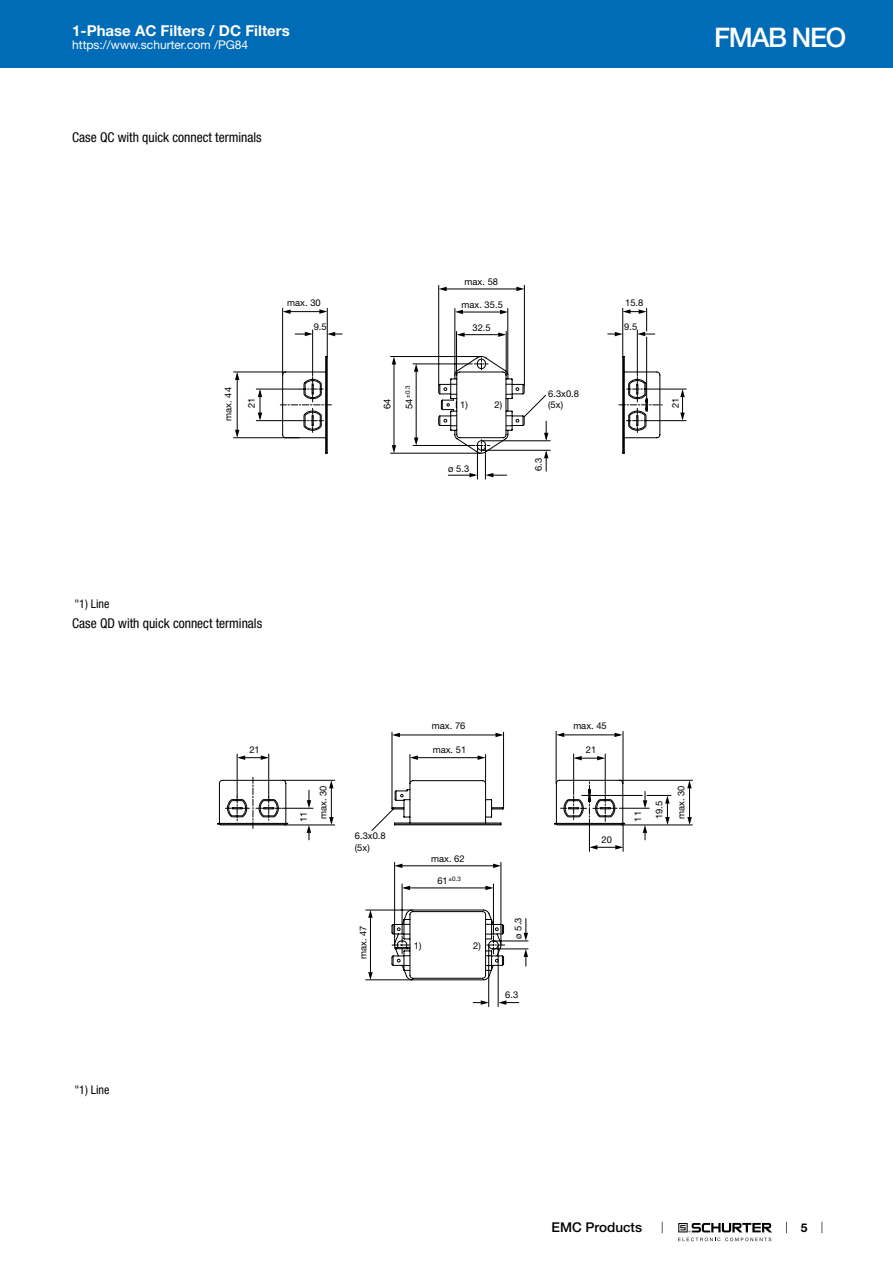
<style>
.page{position:relative;width:893px;height:1263px;background:#fff}
.page>*{position:absolute;margin:0;border:0;box-sizing:border-box;transform-origin:0 0}
.t1{font:500 27px "Helvetica Neue LT";letter-spacing:-.05em;color:#fff}
.t2{font:700 15px "Helvetica Neue LT";color:#fff}
.t3{font:condensed 13.5px "Helvetica Neue LT";color:#000}
.t4{font:500 13.5px "Helvetica Neue LT";color:#000}
.t5{font:12px "Helvetica Neue LT";color:#fff}
.t6{font:condensed 12px "Helvetica Neue LT";color:#000}
.t7{font:700 12px "Helvetica Neue LT";color:#000}
.t8{font:9.3px/11.2px "Helvetica Neue LT";color:#000}
.t9{font:6.3px "Helvetica Neue LT";color:#000}
</style>
<div class="page">
<svg style="left:678px;top:1223px;width:94px;height:18px"></svg>
<div style="left:0;top:0;width:893px;height:68px;background:#006bb6"></div>
<hr style="left:234px;top:372px;width:52px;height:1px;background:#000">
<hr style="left:234px;top:437px;width:65px;height:1px;background:#000">
<hr style="left:651px;top:389px;width:35px;height:1px;background:#000">
<hr style="left:651px;top:420px;width:35px;height:1px;background:#000">
<svg style="left:438px;top:285px;width:209px;height:194px"></svg>
<svg style="left:680px;top:389px;width:5px;height:32px"></svg>
<svg style="left:516px;top:287px;width:8px;height:4px"></svg>
<svg style="left:439px;top:287px;width:8px;height:4px"></svg>
<svg style="left:235px;top:308px;width:427px;height:150px"></svg>
<svg style="left:485px;top:473px;width:8px;height:4px"></svg>
<svg style="left:469px;top:473px;width:8px;height:4px"></svg>
<hr style="left:623px;top:731px;width:1px;height:53px;background:#000">
<hr style="left:556px;top:731px;width:1px;height:53px;background:#000">
<hr style="left:619px;top:780px;width:73px;height:1px;background:#000">
<hr style="left:622px;top:825px;width:70px;height:1px;background:#000">
<hr style="left:619px;top:808px;width:30px;height:1px;background:#000">
<hr style="left:582px;top:795px;width:60px;height:1px;background:#000">
<hr style="left:689px;top:786px;width:1px;height:35px;background:#000">
<svg style="left:365px;top:732px;width:251px;height:275px"></svg>
<svg style="left:643px;top:791px;width:28px;height:49px"></svg>
<svg style="left:687px;top:780px;width:5px;height:8px"></svg>
<svg style="left:687px;top:817px;width:5px;height:8px"></svg>
<svg style="left:485px;top:886px;width:8px;height:4px"></svg>
<svg style="left:402px;top:886px;width:8px;height:4px"></svg>
<svg style="left:493px;top:863px;width:8px;height:5px"></svg>
<svg style="left:394px;top:863px;width:8px;height:5px"></svg>
<svg style="left:220px;top:733px;width:404px;height:118px"></svg>
<svg style="left:524px;top:949px;width:4px;height:8px"></svg>
<svg style="left:524px;top:933px;width:4px;height:8px"></svg>
<svg style="left:368px;top:910px;width:5px;height:8px"></svg>
<svg style="left:368px;top:972px;width:5px;height:8px"></svg>
<svg style="left:481px;top:1000px;width:8px;height:5px"></svg>
<svg style="left:498px;top:1000px;width:8px;height:5px"></svg>
<h2 class="t2" style="left:72px;top:21px;width:219px">1-Phase AC Filters / DC Filters</h2>
<p class="t5" style="left:72px;top:38px;width:178px">https://www.schurter.com /PG84</p>
<h3 class="t3" style="left:72px;top:130px;width:191px">Case QC with quick connect terminals</h3>
<h1 class="t1" style="left:714px;top:21px;width:134px">FMAB NEO</h1>
<p class="t8" style="left:223px;top:421px;width:35px;rotate:-90deg">max. 44</p>
<p class="t8" style="left:246px;top:408px;width:12px;rotate:-90deg">21</p>
<p class="t8" style="left:287px;top:297px;width:35px">max. 30</p>
<p class="t8" style="left:314px;top:321px;width:15px">9.5</p>
<p class="t9" style="left:404px;top:398px;width:14px;rotate:-90deg">±0.3</p>
<p class="t8" style="left:381px;top:409px;width:12px;rotate:-90deg">64</p>
<p class="t8" style="left:403px;top:409px;width:12px;rotate:-90deg">54</p>
<p class="t8" style="left:465px;top:276px;width:35px">max. 58</p>
<p class="t8" style="left:462px;top:299px;width:43px">max. 35.5</p>
<p class="t8" style="left:472px;top:322px;width:20px">32.5</p>
<p class="t8" style="left:460px;top:399px;width:9px">1)</p>
<p class="t8" style="left:495px;top:399px;width:9px">2)</p>
<p class="t8" style="left:448px;top:462px;width:22px">ø 5.3</p>
<p class="t8" style="left:548px;top:388px;width:32px">6.3x0.8 (5x)</p>
<p class="t8" style="left:533px;top:471px;width:15px;rotate:-90deg">6.3</p>
<p class="t8" style="left:625px;top:297px;width:20px">15.8</p>
<p class="t8" style="left:624px;top:321px;width:15px">9.5</p>
<p class="t8" style="left:670px;top:408px;width:12px;rotate:-90deg">21</p>
<p class="t6" style="left:74px;top:597px;width:37px">"1) Line</p>
<h3 class="t3" style="left:72px;top:616px;width:191px">Case QD with quick connect terminals</h3>
<p class="t6" style="left:74px;top:1082px;width:37px">"1) Line</p>
<p class="t8" style="left:432px;top:720px;width:35px">max. 76</p>
<p class="t8" style="left:573px;top:720px;width:35px">max. 45</p>
<p class="t8" style="left:249px;top:744px;width:12px">21</p>
<p class="t8" style="left:433px;top:744px;width:35px">max. 51</p>
<p class="t8" style="left:294px;top:822px;width:37px;line-height:19.5px;rotate:-90deg">11<br>max. 30</p>
<p class="t8" style="left:355px;top:830px;width:32px">6.3x0.8 (5x)</p>
<p class="t8" style="left:357px;top:959px;width:35px;rotate:-90deg">max. 47</p>
<p class="t8" style="left:431px;top:853px;width:35px">max. 62</p>
<p class="t9" style="left:448px;top:875px;width:14px">±0.3</p>
<p class="t8" style="left:437px;top:874px;width:12px">61</p>
<p class="t8" style="left:414px;top:939px;width:9px">1)</p>
<p class="t8" style="left:473px;top:939px;width:9px">2)</p>
<p class="t8" style="left:512px;top:939px;width:22px;rotate:-90deg">ø 5.3</p>
<p class="t8" style="left:505px;top:989px;width:15px">6.3</p>
<p class="t8" style="left:586px;top:744px;width:12px">21</p>
<p class="t8" style="left:601px;top:834px;width:12px">20</p>
<p class="t8" style="left:632px;top:821px;width:12px;rotate:-90deg">11</p>
<p class="t8" style="left:653px;top:819px;width:20px;rotate:-90deg">19.5</p>
<p class="t8" style="left:675px;top:819px;width:35px;rotate:-90deg">max. 30</p>
<h3 class="t4" style="left:552px;top:1219px;width:92px">EMC Products</h3>
<p class="t7" style="left:801px;top:1220px;width:8px">5</p>
</div>
